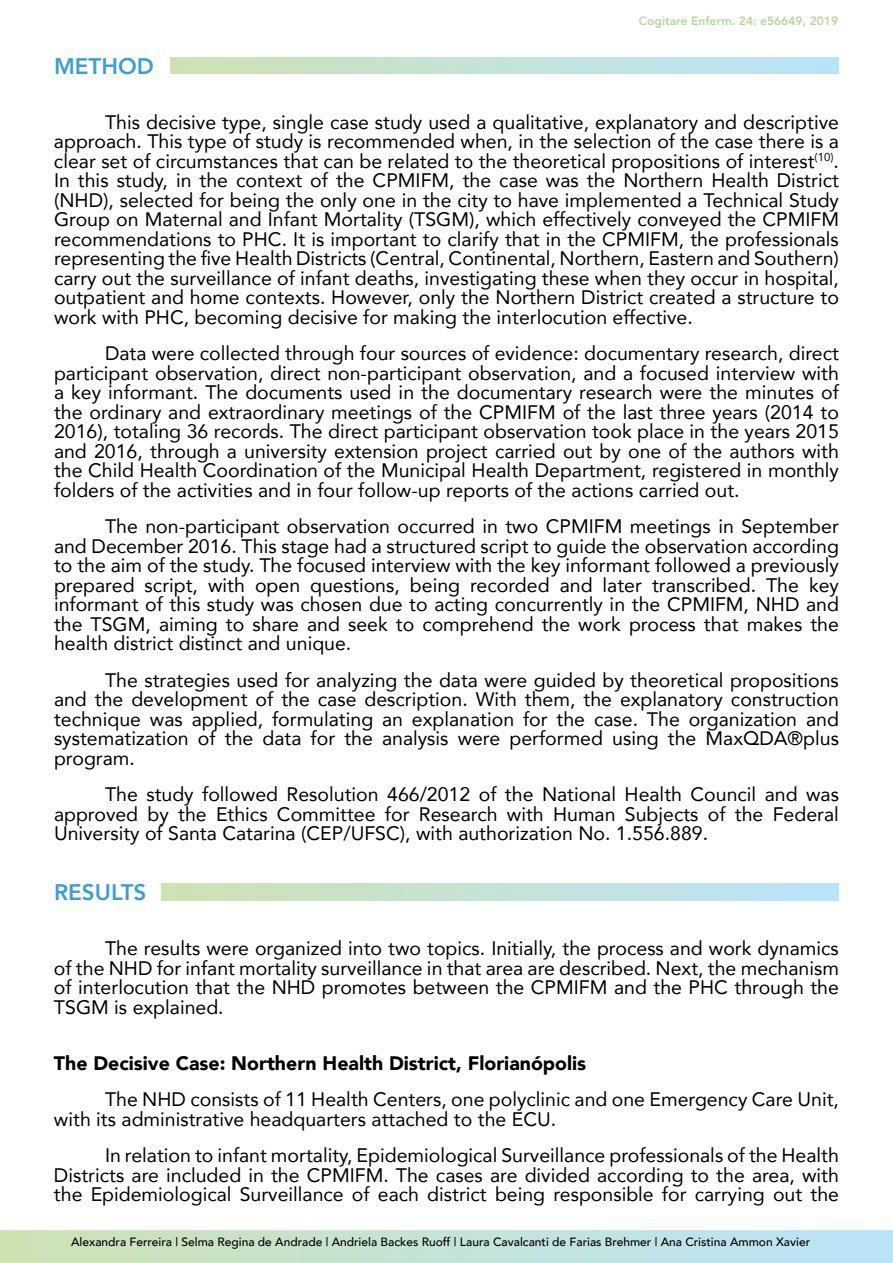
<style>
.page{position:relative;width:893px;height:1263px;background:#fff}
.page>*{position:absolute;margin:0;border:0;box-sizing:border-box;transform-origin:0 0}
.t1{font:800 22.5px "Avenir";color:#409cd4}
.t2{font:19.5px/19.5px "Avenir";color:#000;text-align:justify}
.t3{font:900 19.5px "Avenir";color:#000}
.t4{font:500 12px "Avenir";color:#000}
.t5{font:800 12px "Avenir";color:#b7d69b}
</style>
<div class="page">
<svg style="left:0;top:1230px;width:893px;height:33px;background:#c4e2d6"></svg>
<div style="left:170px;top:57px;width:669px;height:17px;background:linear-gradient(to right,#cee2b5,#bae3fb)"></div>
<div style="left:162px;top:883px;width:676px;height:17px;background:linear-gradient(to right,#cee2b2,#bae3fb)"></div>
<p class="t5" style="left:639px;top:12px;width:201px">Cogitare Enferm. 24: e56649, 2019</p>
<p class="t1" style="left:54px;top:48px;width:101px">METHOD</p>
<p class="t2" style="left:54px;top:112px;width:786px;text-indent:51px">This decisive type, single case study used a qualitative, explanatory and descriptive approach. This type of study is recommended when, in the selection of the case there is a clear set of circumstances that can be related to the theoretical propositions of interest<sup>(10)</sup>.<br>In this study, in the context of the CPMIFM, the case was the Northern Health District (NHD), selected for being the only one in the city to have implemented a Technical Study Group on Maternal and Infant Mortality (TSGM), which effectively conveyed the CPMIFM recommendations to PHC. It is important to clarify that in the CPMIFM, the professionals representing the five Health Districts (Central, Continental, Northern, Eastern and Southern) carry out the surveillance of infant deaths, investigating these when they occur in hospital, outpatient and home contexts. However, only the Northern District created a structure to work with PHC, becoming decisive for making the interlocution effective.</p>
<p class="t2" style="left:54px;top:343px;width:786px;text-indent:51px">Data were collected through four sources of evidence: documentary research, direct participant observation, direct non-participant observation, and a focused interview with a key informant. The documents used in the documentary research were the minutes of the ordinary and extraordinary meetings of the CPMIFM of the last three years (2014 to 2016), totaling 36 records. The direct participant observation took place in the years 2015 and 2016, through a university extension project carried out by one of the authors with the Child Health Coordination of the Municipal Health Department, registered in monthly folders of the activities and in four follow-up reports of the actions carried out.</p>
<p class="t2" style="left:54px;top:516px;width:786px;text-indent:51px">The non-participant observation occurred in two CPMIFM meetings in September and December 2016. This stage had a structured script to guide the observation according to the aim of the study. The focused interview with the key informant followed a previously prepared script, with open questions, being recorded and later transcribed. The key informant of this study was chosen due to acting concurrently in the CPMIFM, NHD and the TSGM, aiming to share and seek to comprehend the work process that makes the health district distinct and unique.</p>
<p class="t2" style="left:54px;top:670px;width:786px;text-indent:51px">The strategies used for analyzing the data were guided by theoretical propositions and the development of the case description. With them, the explanatory construction technique was applied, formulating an explanation for the case. The organization and systematization of the data for the analysis were performed using the MaxQDA®plus program.</p>
<p class="t2" style="left:54px;top:784px;width:786px;text-indent:51px">The study followed Resolution 466/2012 of the National Health Council and was approved by the Ethics Committee for Research with Human Subjects of the Federal University of Santa Catarina (CEP/UFSC), with authorization No. 1.556.889.</p>
<p class="t1" style="left:54px;top:874px;width:94px">RESULTS</p>
<p class="t2" style="left:54px;top:938px;width:786px;text-indent:51px">The results were organized into two topics. Initially, the process and work dynamics of the NHD for infant mortality surveillance in that area are described. Next, the mechanism of interlocution that the NHD promotes between the CPMIFM and the PHC through the TSGM is explained.</p>
<p class="t3" style="left:54px;top:1046px;width:534px">The Decisive Case: Northern Health District, Florianópolis</p>
<p class="t2" style="left:54px;top:1089px;width:786px;text-indent:51px">The NHD consists of 11 Health Centers, one polyclinic and one Emergency Care Unit, with its administrative headquarters attached to the ECU.</p>
<p class="t2" style="left:54px;top:1145px;width:786px;text-indent:51px">In relation to infant mortality, Epidemiological Surveillance professionals of the Health Districts are included in the CPMIFM. The cases are divided according to the area, with the Epidemiological Surveillance of each district being responsible for carrying out the</p>
<p class="t4" style="left:71px;top:1232px;width:740px">Alexandra Ferreira | Selma Regina de Andrade | Andriela Backes Ruoff | Laura Cavalcanti de Farias Brehmer | Ana Cristina Ammon Xavier</p>
</div>
